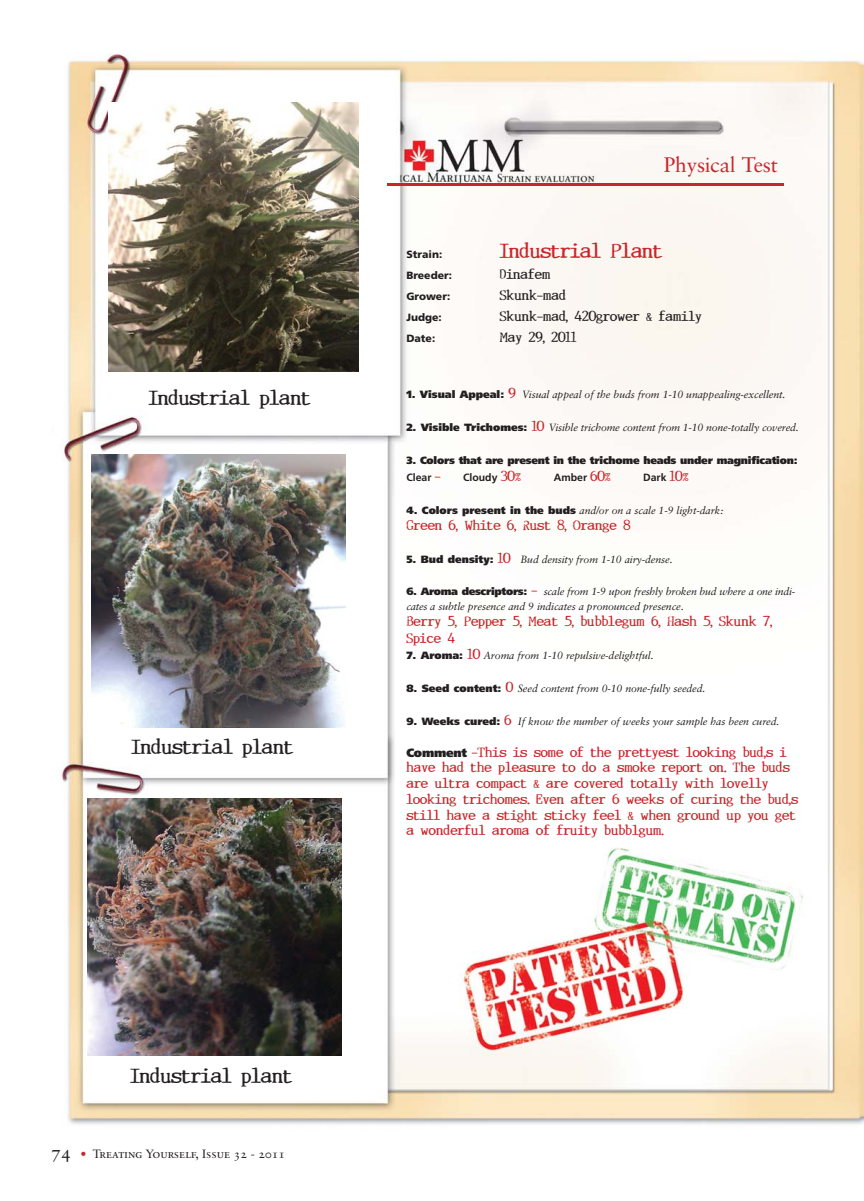
<style>
.page{position:relative;width:864px;height:1201px;background:#fff}
.page>*{position:absolute;margin:0;border:0;box-sizing:border-box;transform-origin:0 0}
.t1{font:21px "Sabon CE";letter-spacing:-.01em;color:#c9252b}
.t2{font:18px "Incognitype";letter-spacing:-.02em;color:#231f20}
.t3{font:18px "Incognitype";letter-spacing:-.02em;color:#c9252b}
.t4{font:12px/15.8px "Incognitype";color:#c9252b}
.t5{font:12px "Incognitype";color:#231f20}
.t6{font:12px "Sabon Roman SC";letter-spacing:-.01em;color:#231f20}
.t7{font:italic 10.5px/15px "Sabon CE";letter-spacing:-.01em;color:#231f20}
.t8{font:900 10.5px/16.5px "Frutiger CE";letter-spacing:-.02em;color:#231f20}
.t9{font:900 10.5px "Frutiger CE";color:#231f20}
.t10{font:700 10.5px "Frutiger CE";color:#231f20}
.s1{font-family:"Sabon Roman Os F";font-size:18px}
.s2{font-family:"Frutiger";font-weight:300;font-stretch:condensed;color:#c9252b}
.s3{font-family:"Frutiger CE";font-weight:900;font-style:normal}
.s4{font-family:"Incognitype";font-style:normal;font-size:12px;color:#c9252b}
.s5{font-weight:700}
.s6{font-family:"Incognitype";font-weight:400;font-size:12px;color:#c9252b}
.s7{font-style:normal}
.s8{font-family:"Frutiger CE";font-weight:900;color:#231f20}
</style>
<div class="page">
<img style="left:61px;top:53px;width:802px;height:1072px">
<hr style="left:387px;top:184px;width:396px;height:2px;background:#c9252b">
<img style="left:109px;top:102px;width:249px;height:269px">
<img style="left:92px;top:455px;width:254px;height:272px">
<img style="left:87px;top:798px;width:254px;height:257px">
<h2 class="t2" style="left:148px;top:389px;width:163px">Industrial plant</h2>
<h2 class="t2" style="left:131px;top:738px;width:163px">Industrial plant</h2>
<h2 class="t2" style="left:130px;top:1067px;width:163px">Industrial plant</h2>
<p class="t6" style="left:51px;top:1148px;width:235px"><span class="s1">74</span> <span class="s2">•</span> Treating Yourself, Issue 32 - 2011</p>
<h1 class="t1" style="left:663px;top:156px;width:115px">Physical Test</h1>
<p class="t9" style="left:406px;top:250px;width:37px">Strain:</p>
<h2 class="t3" style="left:499px;top:242px;width:164px">Industrial Plant</h2>
<p class="t9" style="left:406px;top:271px;width:47px">Breeder:</p>
<p class="t5" style="left:499px;top:268px;width:52px">Dinafem</p>
<p class="t9" style="left:406px;top:292px;width:45px">Grower:</p>
<p class="t5" style="left:499px;top:289px;width:68px">Skunk−mad</p>
<p class="t9" style="left:406px;top:313px;width:37px">Judge:</p>
<p class="t5" style="left:499px;top:310px;width:203px">Skunk−mad, 420grower &amp; family</p>
<p class="t9" style="left:406px;top:334px;width:30px">Date:</p>
<p class="t5" style="left:499px;top:331px;width:78px">May 29, 2011</p>
<p class="t7" style="left:406px;top:388px;width:380px"><span class="s3">1. Visual Appeal:</span> <span class="s4">9</span> Visual appeal of the buds from 1-10 unappealing-excellent.</p>
<p class="t7" style="left:406px;top:421px;width:394px"><span class="s3">2. Visible Trichomes:</span> <span class="s4">10</span> Visible trichome content from 1-10 none-totally covered.</p>
<p class="t8" style="left:406px;top:453px;width:392px">3. Colors that are present in the trichome heads under magnification:<br><span class="s5">Clear</span> <span class="s6">−</span></p>
<p class="t10" style="left:463px;top:473px;width:59px">Cloudy <span class="s6">30%</span></p>
<p class="t10" style="left:553px;top:473px;width:58px">Amber <span class="s6">60%</span></p>
<p class="t10" style="left:643px;top:473px;width:47px">Dark <span class="s6">10%</span></p>
<p class="t7" style="left:406px;top:503px;width:318px"><span class="s3">4. Colors present in the buds</span> and/or on a scale 1-9 light-dark:</p>
<p class="t4" style="left:406px;top:518px;width:225px">Green 6, White 6, Rust 8, Orange 8</p>
<p class="t7" style="left:406px;top:553px;width:267px"><span class="s3">5. Bud density:</span> <span class="s4">10</span> Bud density from 1-10 airy-dense.</p>
<p class="t7" style="left:406px;top:584px;width:390px"><span class="s3">6. Aroma descriptors:</span> <span class="s4">−</span> scale from 1-9 upon freshly broken bud where a one indi&shy;cates a subtle presence and 9 indicates a pronounced presence<span class="s7">.</span></p>
<p class="t4" style="left:406px;top:614px;width:367px;line-height:16.5px">Berry 5, Pepper 5, Meat 5, bubblegum 6, Hash 5, Skunk 7,<br>Spice 4</p>
<p class="t7" style="left:406px;top:649px;width:249px"><span class="s3">7. Aroma:</span> <span class="s4">10</span> Aroma from 1-10 repulsive-delightful.</p>
<p class="t7" style="left:406px;top:682px;width:300px"><span class="s3">8. Seed content:</span> <span class="s4">0</span> Seed content from 0-10 none-fully seeded.</p>
<p class="t7" style="left:406px;top:715px;width:374px"><span class="s3">9. Weeks cured:</span> <span class="s4">6</span> If know the number of weeks your sample has been cured.</p>
<p class="t4" style="left:406px;top:745px;width:393px"><span class="s8">Comment</span> −This is some of the prettyest looking bud,s i have had the pleasure to do a smoke report on. The buds are ultra compact &amp; are covered totally with lovelly looking trichomes. Even after 6 weeks of curing the bud,s still have a stight sticky feel &amp; when ground up you get a wonderful aroma of fruity bubblgum.</p>
</div>
